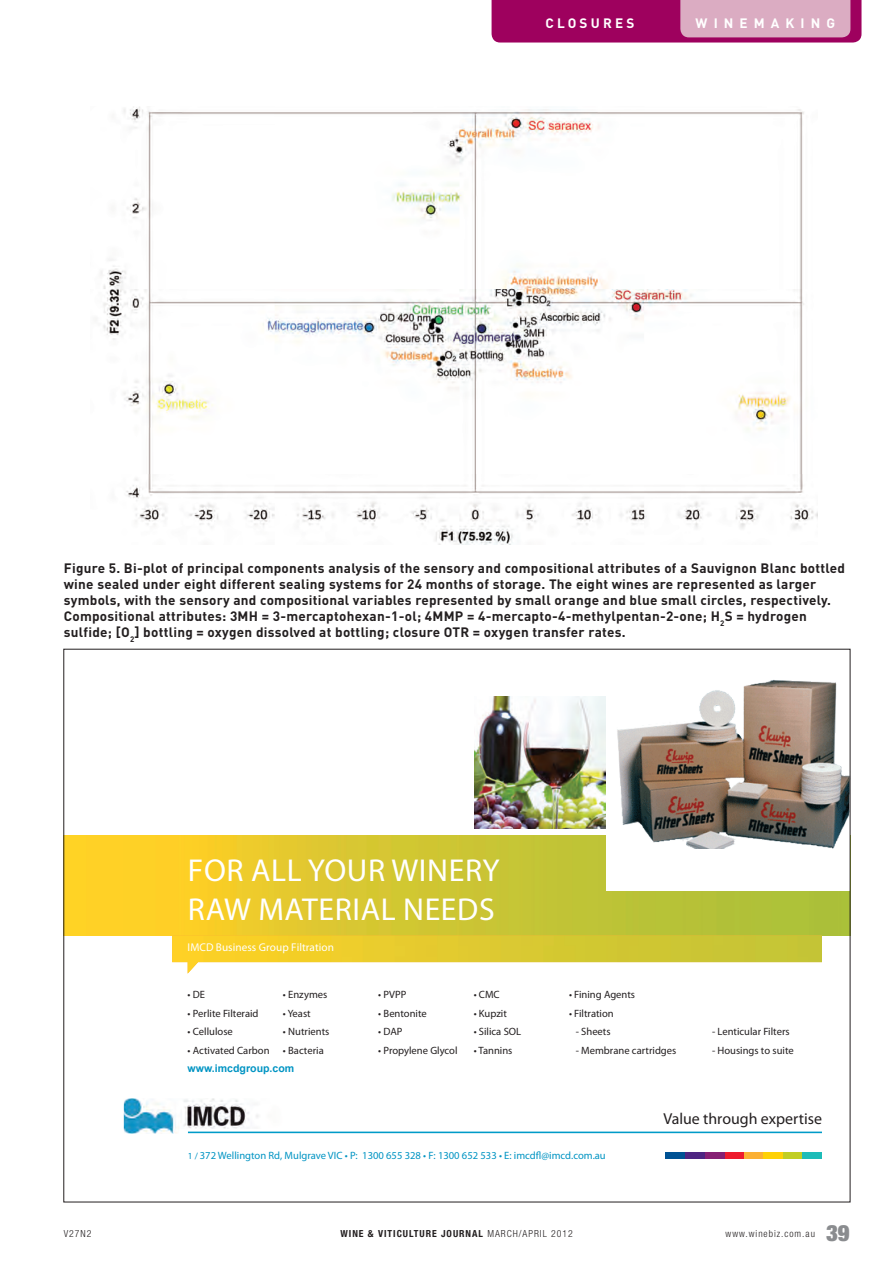
<style>
.page{position:relative;width:893px;height:1263px;background:#fff}
.page>*{position:absolute;margin:0;border:0;box-sizing:border-box;transform-origin:0 0}
.t1{font:31.8px/38.1px "Myriad Pro";letter-spacing:.02em;color:#fff}
.t2{font:900 condensed 22.5px "Helvetica Neue LT Std";color:#8a8c8f}
.t3{font:15.9px "Myriad Pro";color:#231f20}
.t4{font:700 13.5px/16.2px "DIN";letter-spacing:.02em;color:#231f20}
.t5{font:700 13.5px "DIN";letter-spacing:.24em;color:#fff}
.t6{font:11.25px "Myriad Pro";letter-spacing:.005em;color:#fff}
.t7{font:10.65px "Myriad Pro";color:#231f20}
.t8{font:10.65px "Myriad Pro";color:#0094c3}
.t9{font:700 10.65px "Arial";color:#0094c3}
.t10{font:700 condensed 9.75px "Helvetica Neue LT Std";letter-spacing:.1em;color:#231f20}
.t11{font:300 condensed 9.75px "Helvetica Neue LT Std";letter-spacing:.1em;color:#231f20}
.s1{font-size:9.3px}
.s2{font-weight:300}
</style>
<div class="page">
<svg style="left:492px;top:0;width:369px;height:43px;background:#b74888"></svg>
<img style="left:65px;top:836px;width:783px;height:99px">
<div style="left:606px;top:649px;width:244px;height:242px;background:#fff"></div>
<img style="left:617px;top:680px;width:231px;height:168px">
<img style="left:474px;top:697px;width:132px;height:131px">
<img style="left:172px;top:935px;width:650px;height:38px">
<hr style="left:188px;top:1131px;width:634px;height:2px;background:#009bc8">
<img style="left:124px;top:1098px;width:209px;height:35px">
<div style="left:666px;top:1152px;width:19px;height:7px;background:#005294"></div>
<div style="left:724px;top:1152px;width:20px;height:7px;background:#ee1b2d"></div>
<div style="left:685px;top:1152px;width:20px;height:7px;background:#4e2582"></div>
<div style="left:744px;top:1152px;width:19px;height:7px;background:#fbb033"></div>
<div style="left:783px;top:1152px;width:19px;height:7px;background:#c1ce23"></div>
<div style="left:705px;top:1152px;width:19px;height:7px;background:#862074"></div>
<div style="left:763px;top:1152px;width:20px;height:7px;background:#fed105"></div>
<div style="left:802px;top:1152px;width:20px;height:7px;background:#1dbcb8"></div>
<img style="left:100px;top:107px;width:717px;height:437px">
<p class="t5" style="left:545px;top:14px;width:34px">CLOSU</p>
<p class="t5" style="left:603px;top:14px;width:22px">RES</p>
<p class="t5" style="left:696px;top:14px;width:12px">wi</p>
<p class="t5" style="left:724px;top:14px;width:44px">nemaki</p>
<p class="t5" style="left:811px;top:14px;width:26px">n g</p>
<p class="t4" style="left:64px;top:559px;width:783px">Figure 5. Bi-plot of principal components analysis of the sensory and compositional attributes of a Sauvignon Blanc bottled wine sealed under eight different sealing systems for 24 months of storage. The eight wines are represented as larger symbols, with the sensory and compositional variables represented by small orange and blue small circles, respectively.<br>Compositional attributes: 3MH = 3-mercaptohexan-1-ol; 4MMP = 4-mercapto-4-methylpentan-2-one; H<sub>2</sub>S = hydrogen sulfide; [O <sub>2</sub>] bottling = oxygen dissolved at bottling; closure OTR = oxygen transfer rates.</p>
<h1 class="t1" style="left:188px;top:851px;width:313px">FOR ALL YOUR WINERY<br>RAW MATERIAL NEEDS</h1>
<p class="t6" style="left:188px;top:940px;width:148px">IMCD Business Group Filtration</p>
<p class="t7" style="left:188px;top:988px;width:19px">• DE</p>
<p class="t7" style="left:283px;top:988px;width:46px">• Enzymes</p>
<p class="t7" style="left:378px;top:988px;width:30px">• PVPP</p>
<p class="t7" style="left:474px;top:988px;width:28px">• CMC</p>
<p class="t7" style="left:569px;top:988px;width:68px">• Fining Agents</p>
<p class="t7" style="left:188px;top:1006px;width:72px">• Perlite Filteraid</p>
<p class="t7" style="left:283px;top:1006px;width:29px">• Yeast</p>
<p class="t7" style="left:378px;top:1006px;width:50px">• Bentonite</p>
<p class="t7" style="left:474px;top:1006px;width:35px">• Kupzit</p>
<p class="t7" style="left:569px;top:1006px;width:46px">• Filtration</p>
<p class="t7" style="left:188px;top:1025px;width:47px">• Cellulose</p>
<p class="t7" style="left:283px;top:1025px;width:48px">• Nutrients</p>
<p class="t7" style="left:378px;top:1025px;width:26px">• DAP</p>
<p class="t7" style="left:474px;top:1025px;width:49px">• Silica SOL</p>
<p class="t7" style="left:576px;top:1025px;width:36px">- Sheets</p>
<p class="t7" style="left:712px;top:1025px;width:79px">- Lenticular Filters</p>
<p class="t7" style="left:188px;top:1044px;width:83px">• Activated Carbon</p>
<p class="t7" style="left:283px;top:1044px;width:42px">• Bacteria</p>
<p class="t7" style="left:378px;top:1044px;width:81px">• Propylene Glycol</p>
<p class="t7" style="left:474px;top:1044px;width:40px">• Tannins</p>
<p class="t7" style="left:576px;top:1044px;width:102px">- Membrane cartridges</p>
<p class="t7" style="left:712px;top:1044px;width:83px">- Housings to suite</p>
<p class="t9" style="left:188px;top:1061px;width:108px">www.imcdgroup.com</p>
<p class="t8" style="left:188px;top:1149px;width:419px"><span class="s1">1 /</span> 372 Wellington Rd, Mulgrave VIC • P: 1300 655 328 • F: 1300 652 533 • E: imcdfl@imcd.com.au</p>
<p class="t3" style="left:663px;top:1109px;width:160px">Value through expertise</p>
<p class="t11" style="left:64px;top:1228px;width:29px">V27N2</p>
<p class="t10" style="left:340px;top:1227px;width:234px">WINE &amp; VITICULTURE JOURNAL <span class="s2">MARCH/APRIL 2012</span></p>
<p class="t11" style="left:726px;top:1228px;width:91px">www.winebiz.com.au</p>
<h2 class="t2" style="left:826px;top:1219px;width:25px">39</h2>
</div>
